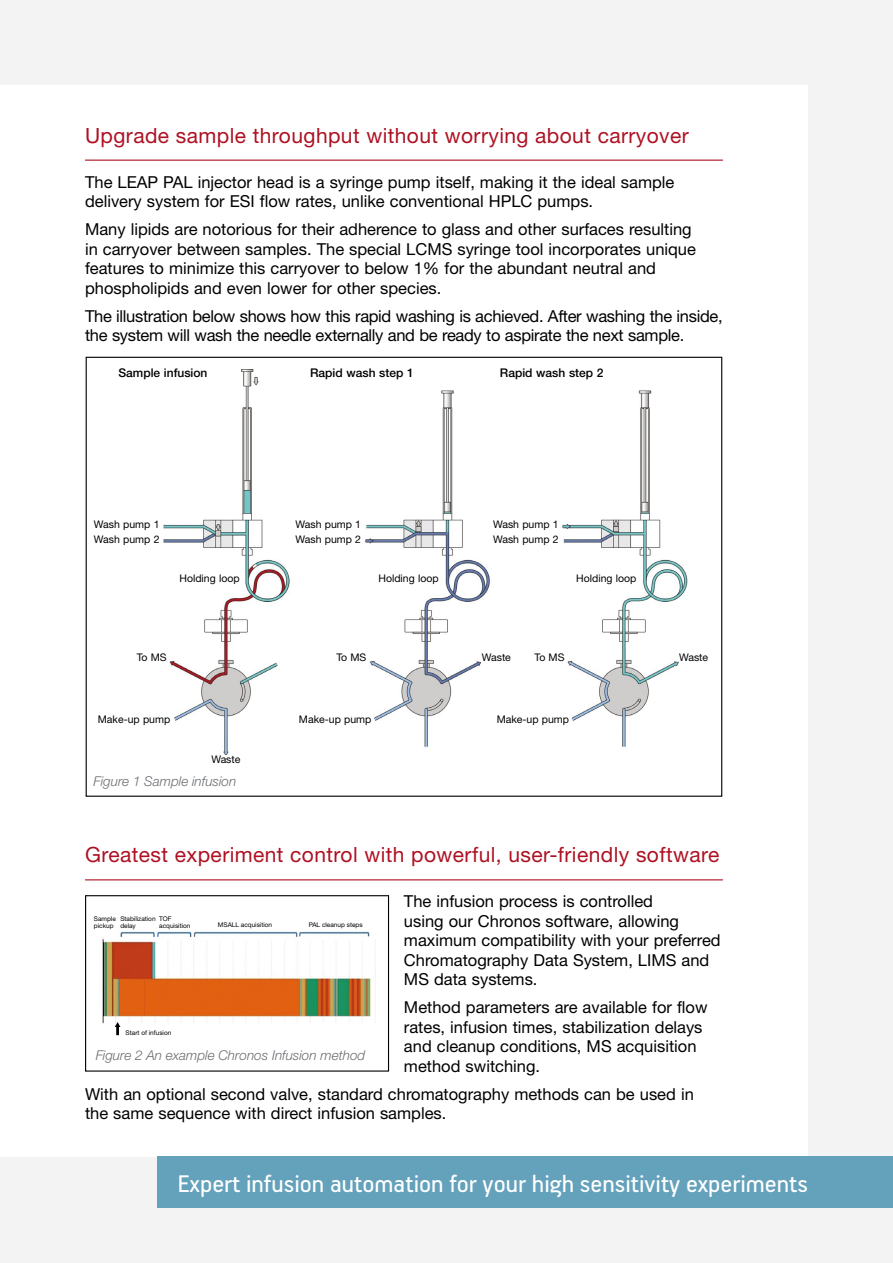
<style>
.page{position:relative;width:893px;height:1263px;background:#f3f3f4}
.page>*{position:absolute;margin:0;border:0;box-sizing:border-box;transform-origin:0 0}
.Colorblock_Footer_Se{font:27px "PF Handbook Pro";color:#fff}
.Section_Heading_with{font:21px "Helvetica Neue LT Std";letter-spacing:.02em;color:#ae1122}
.Body_Text{font:16.5px/19.5px "Helvetica Neue LT Std";color:#000}
.Body_Text-2{font:16.5px/19.5px "Helvetica Neue LT Std";letter-spacing:-.02em;color:#000}
.Image_Figure_Text{font:italic 300 13.5px "Helvetica Neue LT Std";color:#6a6d71}
.TOC_Contents_List{font:500 12px "Helvetica Neue LT Std";color:#000}
.TOC_Contents_List-2{font:10.5px "Helvetica Neue LT Std";color:#000}
.t1{font:6.45px/6.4px "Helvetica Neue LT Std";color:#000}
</style>
<div class="page">
<div style="left:0;top:85px;width:808px;height:1072px;background:#fff"></div>
<img style="left:102px;top:931px;width:274px;height:105px">
<svg style="left:115px;top:1022px;width:5px;height:13px"></svg>
<div style="left:85px;top:895px;width:304px;height:176px;border:1px solid #000"></div>
<hr style="left:85px;top:879px;width:638px;height:1px;background:#ae1122">
<hr style="left:85px;top:160px;width:638px;height:1px;background:#ae1122">
<div style="left:157px;top:1157px;width:736px;height:51px;background:#64a1bb"></div>
<img style="left:163px;top:369px;width:525px;height:386px">
<div style="left:101px;top:368px;width:124px;height:34px;background:#fff"></div>
<div style="left:285px;top:368px;width:153px;height:27px;background:#fff"></div>
<div style="left:468px;top:368px;width:168px;height:34px;background:#fff"></div>
<div style="left:296px;top:521px;width:68px;height:34px;background:#fff"></div>
<div style="left:493px;top:521px;width:68px;height:34px;background:#fff"></div>
<div style="left:576px;top:574px;width:63px;height:16px;background:#fff"></div>
<div style="left:378px;top:574px;width:63px;height:16px;background:#fff"></div>
<div style="left:179px;top:574px;width:63px;height:16px;background:#fff"></div>
<div style="left:137px;top:653px;width:32px;height:16px;background:#fff"></div>
<div style="left:336px;top:653px;width:33px;height:16px;background:#fff"></div>
<div style="left:534px;top:653px;width:33px;height:16px;background:#fff"></div>
<div style="left:679px;top:653px;width:32px;height:16px;background:#fff"></div>
<div style="left:482px;top:653px;width:32px;height:16px;background:#fff"></div>
<div style="left:98px;top:716px;width:73px;height:14px;background:#fff"></div>
<div style="left:299px;top:716px;width:73px;height:14px;background:#fff"></div>
<div style="left:497px;top:716px;width:73px;height:14px;background:#fff"></div>
<p class="Section_Heading_with" style="left:85px;top:123px;width:605px">Upgrade sample throughput without worrying about carryover</p>
<p class="Body_Text" style="left:85px;top:172px;width:591px">The LEAP PAL injector head is a syringe pump itself, making it the ideal sample delivery system for ESI flow rates, unlike conventional HPLC pumps.</p>
<p class="Body_Text" style="left:85px;top:219px;width:612px">Many lipids are notorious for their adherence to glass and other surfaces resulting in carryover between samples. The special LCMS syringe tool incorporates unique features to minimize this carryover to below 1% for the abundant neutral and phospholipids and even lower for other species.</p>
<p class="Body_Text-2" style="left:85px;top:306px;width:639px">The illustration below shows how this rapid washing is achieved. After washing the inside, the system will wash the needle externally and be ready to aspirate the next sample.</p>
<p class="TOC_Contents_List" style="left:118px;top:365px;width:91px">Sample infusion</p>
<p class="TOC_Contents_List" style="left:310px;top:365px;width:105px">Rapid wash step 1</p>
<p class="TOC_Contents_List" style="left:500px;top:365px;width:105px">Rapid wash step 2</p>
<p class="TOC_Contents_List-2" style="left:94px;top:518px;width:67px">Wash pump 1</p>
<p class="TOC_Contents_List-2" style="left:94px;top:533px;width:67px">Wash pump 2</p>
<p class="TOC_Contents_List-2" style="left:296px;top:518px;width:67px">Wash pump 1</p>
<p class="TOC_Contents_List-2" style="left:296px;top:533px;width:67px">Wash pump 2</p>
<p class="TOC_Contents_List-2" style="left:493px;top:518px;width:67px">Wash pump 1</p>
<p class="TOC_Contents_List-2" style="left:493px;top:533px;width:67px">Wash pump 2</p>
<p class="TOC_Contents_List-2" style="left:179px;top:572px;width:62px">Holding loop</p>
<p class="TOC_Contents_List-2" style="left:378px;top:572px;width:62px">Holding loop</p>
<p class="TOC_Contents_List-2" style="left:576px;top:572px;width:62px">Holding loop</p>
<p class="TOC_Contents_List-2" style="left:137px;top:651px;width:32px">To MS</p>
<p class="TOC_Contents_List-2" style="left:336px;top:651px;width:32px">To MS</p>
<p class="TOC_Contents_List-2" style="left:482px;top:651px;width:31px">Waste</p>
<p class="TOC_Contents_List-2" style="left:534px;top:651px;width:32px">To MS</p>
<p class="TOC_Contents_List-2" style="left:679px;top:651px;width:31px">Waste</p>
<p class="TOC_Contents_List-2" style="left:98px;top:713px;width:74px">Make-up pump</p>
<p class="TOC_Contents_List-2" style="left:299px;top:713px;width:74px">Make-up pump</p>
<p class="TOC_Contents_List-2" style="left:497px;top:713px;width:74px">Make-up pump</p>
<p class="TOC_Contents_List-2" style="left:211px;top:753px;width:31px">Waste</p>
<p class="Image_Figure_Text" style="left:94px;top:773px;width:144px">Figure 1 Sample infusion</p>
<p class="Section_Heading_with" style="left:85px;top:842px;width:636px">Greatest experiment control with powerful, user-friendly software</p>
<p class="Body_Text" style="left:404px;top:891px;width:318px">The infusion process is controlled<br>using our Chronos software, allowing maximum compatibility with your preferred Chromatography Data System, LIMS and MS data systems.</p>
<p class="Body_Text" style="left:404px;top:997px;width:305px">Method parameters are available for flow rates, infusion times, stabilization delays and cleanup conditions, MS acquisition method switching.</p>
<p class="Body_Text" style="left:85px;top:1084px;width:610px">With an optional second valve, standard chromatography methods can be used in the same sequence with direct infusion samples.</p>
<p class="t1" style="left:94px;top:915px;width:23px">Sample pickup</p>
<p class="t1" style="left:120px;top:915px;width:37px">Stabilization delay</p>
<p class="t1" style="left:159px;top:915px;width:33px">TOF acquisition</p>
<p class="t1" style="left:218px;top:922px;width:56px">MSALL acquisition</p>
<p class="t1" style="left:309px;top:922px;width:55px">PAL cleanup steps</p>
<p class="t1" style="left:126px;top:1029px;width:47px">Start of infusion</p>
<p class="Image_Figure_Text" style="left:96px;top:1047px;width:271px">Figure 2 An example Chronos Infusion method</p>
<p class="Colorblock_Footer_Se" style="left:178px;top:1167px;width:632px">Expert infusion automation for your high sensitivity experiments</p>
</div>
